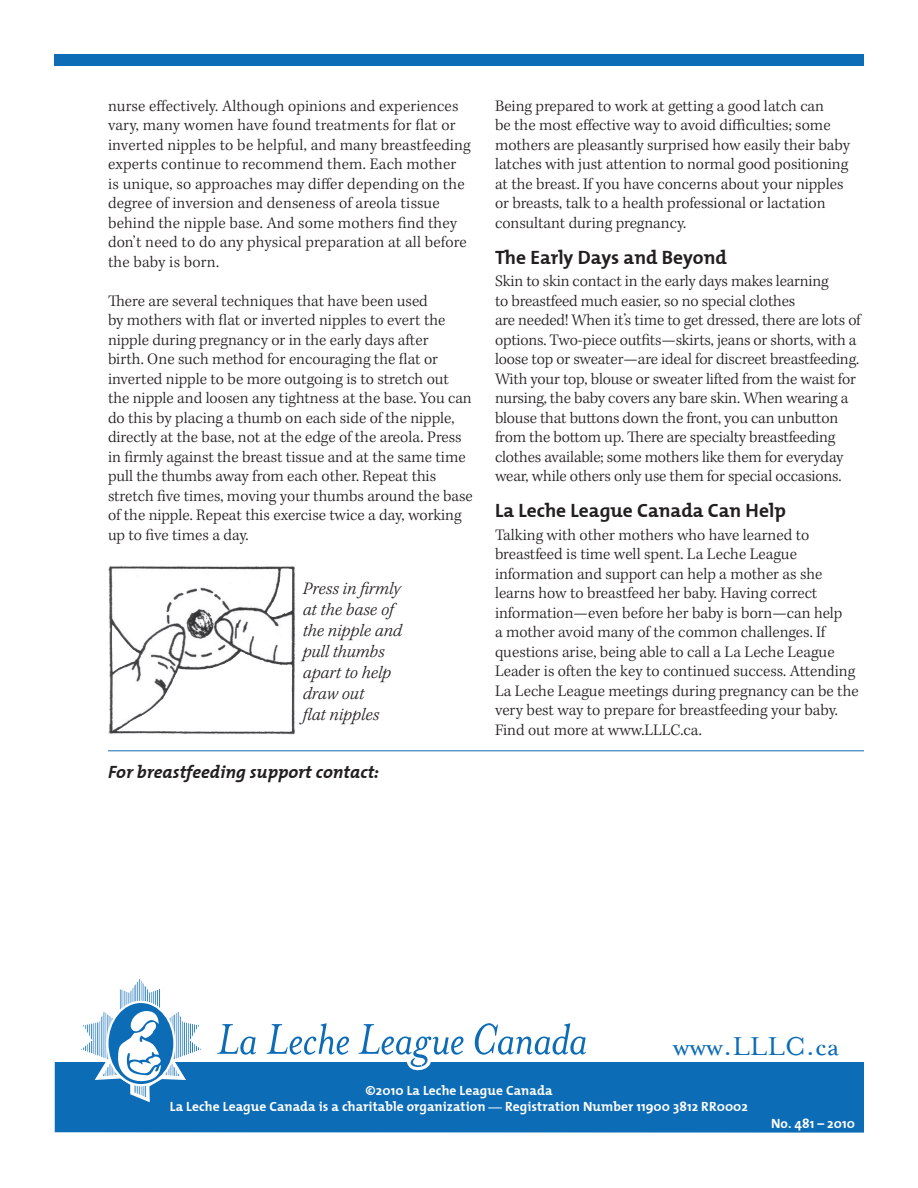
<style>
.page{position:relative;width:918px;height:1188px;background:#fff}
.page>*{position:absolute;margin:0;border:0;box-sizing:border-box;transform-origin:0 0}
.Body_Text{font:30px "Mrs Eaves Roman";letter-spacing:.005em;color:#0d6cb6}
.Subhead_body{font:700 19.5px "The Mix";color:#231f20}
.Sidebar_text{font:italic 300 18px/21px "Kepler Std";color:#231f20}
.Contact{font:italic 700 18px "The Mix";color:#231f20}
.Body_Text-2{font:300 16.5px/19.5px "Kepler Std";color:#231f20}
.Body_Text___subhead{font:300 16.5px/19.5px "Kepler Std";letter-spacing:-.005em;color:#231f20}
.footer_info{font:700 13.5px "The Mix";letter-spacing:.005em;color:#fff}
.s1{font-family:"Minion"}
</style>
<div class="page">
<div style="left:55px;top:1062px;width:809px;height:71px;background:#0d6cb6"></div>
<div style="left:54px;top:54px;width:810px;height:12px;background:#0d6cb6"></div>
<svg style="left:78px;top:978px;width:126px;height:122px"></svg>
<svg style="left:217px;top:1024px;width:39px;height:31px"></svg>
<svg style="left:267px;top:1023px;width:82px;height:32px"></svg>
<svg style="left:358px;top:1024px;width:106px;height:43px"></svg>
<svg style="left:474px;top:1023px;width:112px;height:32px"></svg>
<hr style="left:108px;top:750px;width:756px;height:1px;background:#0d6cb6">
<img style="left:108px;top:566px;width:187px;height:168px">
<p class="Body_Text-2" style="left:108px;top:96px;width:364px">nurse effectively. Although opinions and experiences vary, many women have found treatments for flat or inverted nipples to be helpful, and many breastfeeding experts continue to recommend them. Each mother is unique, so approaches may differ depending on the degree of inversion and denseness of areola tissue behind the nipple base. And some mothers find they don’t need to do any physical preparation at all before the baby is born.</p>
<p class="Body_Text-2" style="left:108px;top:291px;width:366px">There are several techniques that have been used<br>by mothers with flat or inverted nipples to evert the nipple during pregnancy or in the early days after<br>birth. One such method for encouraging the flat or inverted nipple to be more outgoing is to stretch out the nipple and loosen any tightness at the base. You can do this by placing a thumb on each side of the nipple, directly at the base, not at the edge of the areola. Press in firmly against the breast tissue and at the same time pull the thumbs away from each other. Repeat this stretch five times, moving your thumbs around the base of the nipple. Repeat this exercise twice a day, working up to five times a day.</p>
<p class="Sidebar_text" style="left:303px;top:578px;width:101px">Press in firmly at the base of the nipple and pull thumbs apart to help draw out</p>
<p class="Sidebar_text" style="left:303px;top:704px;width:78px">flat nipples</p>
<p class="Contact" style="left:108px;top:757px;width:273px">For breastfeeding support contact:</p>
<p class="Body_Text-2" style="left:495px;top:96px;width:356px">Being prepared to work at getting a good latch can<br>be the most effective way to avoid difficulties; some mothers are pleasantly surprised how easily their baby latches with just attention to normal good positioning at the breast. If you have concerns about your nipples or breasts, talk to a health professional or lactation consultant during pregnancy.</p>
<p class="Subhead_body" style="left:495px;top:241px;width:233px">The Early Days and Beyond</p>
<p class="Body_Text___subhead" style="left:495px;top:272px;width:367px">Skin to skin contact in the early days makes learning<br>to breastfeed much easier, so no special clothes<br>are needed! When it’s time to get dressed, there are lots of options. Two-piece outfits—skirts, jeans or shorts, with a loose top or sweater—are ideal for discreet breastfeeding.<br>With your top, blouse or sweater lifted from the waist for nursing, the baby covers any bare skin. When wearing a blouse that buttons down the front, you can unbutton from the bottom up. There are specialty breastfeeding clothes available; some mothers like them for everyday wear, while others only use them for special occasions.</p>
<p class="Subhead_body" style="left:495px;top:494px;width:292px">La Leche League Canada Can Help</p>
<p class="Body_Text___subhead" style="left:495px;top:525px;width:365px">Talking with other mothers who have learned to breastfeed is time well spent. La Leche League information and support can help a mother as she learns how to breastfeed her baby. Having correct information—even before her baby is born—can help<br>a mother avoid many of the common challenges. If questions arise, being able to call a La Leche League Leader is often the key to continued success. Attending La Leche League meetings during pregnancy can be the very best way to prepare for breastfeeding your baby.<br>Find out more at www.LLLC.ca.</p>
<p class="Body_Text" style="left:673px;top:1029px;width:167px">www.LLLC.ca</p>
<p class="footer_info" style="left:366px;top:1079px;width:188px">©2010 La Leche League Canada</p>
<p class="footer_info" style="left:170px;top:1096px;width:580px">La Leche League Canada is a charitable organization <span class="s1">—</span> Registration Number 11900 3812 RR0002</p>
<p class="footer_info" style="left:771px;top:1112px;width:85px">No. 481 – 2010</p>
</div>
